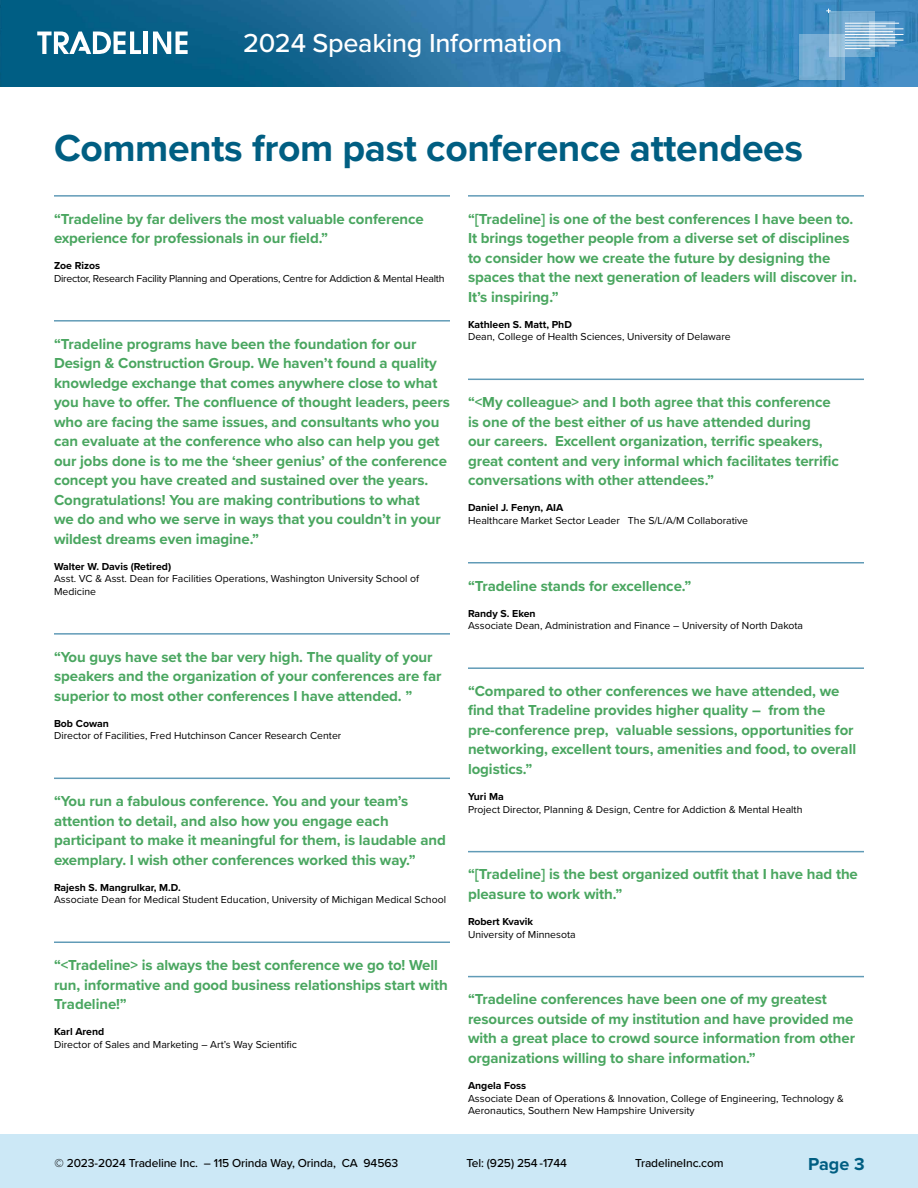
<style>
.page{position:relative;width:918px;height:1188px;background:#fff}
.page>*{position:absolute;margin:0;border:0;box-sizing:border-box;transform-origin:0 0}
.t1{font:700 39px "Proxima Nova";letter-spacing:-.01em;color:#005e82}
.t2{font:500 27px "Proxima Nova";letter-spacing:-.01em;color:#fff}
.t3{font:700 18px "Proxima Nova";color:#005e82}
.t4{font:700 15px/19.5px "Proxima Nova";letter-spacing:-.005em;color:#4aa660}
.t5{font:500 12px "Proxima Nova";letter-spacing:-.01em;color:#000}
.t6{font:10.5px/12.6px "Proxima Nova";color:#000}
.t7{font:700 10.5px "Proxima Nova";color:#000}
.t8{font:10.5px "Proxima Nova";letter-spacing:-.02em;color:#000}
</style>
<div class="page">
<img style="left:0;top:0;width:918px;height:86px">
<hr style="left:143px;top:32px;width:4px;height:22px;background:#fff">
<svg style="left:153px;top:32px;width:35px;height:22px"></svg>
<svg style="left:37px;top:32px;width:104px;height:22px"></svg>
<div style="left:0;top:1135px;width:918px;height:53px;background:#cce8f6"></div>
<hr style="left:845px;top:43px;width:52px;height:1px;background:#fff">
<hr style="left:845px;top:40px;width:58px;height:1px;background:#fff">
<hr style="left:845px;top:34px;width:58px;height:1px;background:#fff">
<hr style="left:845px;top:28px;width:58px;height:1px;background:#fff">
<hr style="left:845px;top:23px;width:54px;height:1px;background:#fff">
<svg style="left:829px;top:11px;width:45px;height:45px;background:#88b7d7"></svg>
<svg style="left:799px;top:34px;width:46px;height:46px;background:#7aafd4"></svg>
<svg style="left:870px;top:22px;width:25px;height:25px"></svg>
<svg style="left:826px;top:9px;width:5px;height:4px"></svg>
<hr style="left:54px;top:195px;width:396px;height:2px;background:#619bb7">
<hr style="left:54px;top:320px;width:396px;height:2px;background:#619bb7">
<hr style="left:54px;top:633px;width:396px;height:2px;background:#619bb7">
<hr style="left:54px;top:778px;width:396px;height:1px;background:#619bb7">
<hr style="left:54px;top:942px;width:396px;height:1px;background:#619bb7">
<hr style="left:468px;top:195px;width:396px;height:2px;background:#619bb7">
<hr style="left:468px;top:379px;width:396px;height:1px;background:#619bb7">
<hr style="left:468px;top:562px;width:396px;height:2px;background:#619bb7">
<hr style="left:468px;top:667px;width:396px;height:2px;background:#619bb7">
<hr style="left:468px;top:851px;width:396px;height:1px;background:#619bb7">
<hr style="left:468px;top:976px;width:396px;height:1px;background:#619bb7">
<h2 class="t2" style="left:243px;top:23px;width:321px">2024 Speaking Information</h2>
<h1 class="t1" style="left:54px;top:119px;width:751px">Comments from past conference attendees</h1>
<p class="t4" style="left:54px;top:209px;width:371px">“Tradeline by far delivers the most valuable conference experience for professionals in our field.”</p>
<p class="t7" style="left:54px;top:258px;width:48px">Zoe Rizos</p>
<p class="t8" style="left:54px;top:270px;width:392px">Director, Research Facility Planning and Operations, Centre for Addiction &amp; Mental Health</p>
<p class="t4" style="left:54px;top:333px;width:397px">“Tradeline programs have been the foundation for our Design &amp; Construction Group. We haven’t found a quality knowledge exchange that comes anywhere close to what you have to offer. The confluence of thought leaders, peers who are facing the same issues, and consultants who you can evaluate at the conference who also can help you get our jobs done is to me the ‘sheer genius’ of the conference concept you have created and sustained over the years.<br>Congratulations! You are making contributions to what<br>we do and who we serve in ways that you couldn’t in your wildest dreams even imagine.”</p>
<p class="t7" style="left:54px;top:558px;width:119px">Walter W. Davis (Retired)</p>
<p class="t6" style="left:54px;top:572px;width:367px">Asst. VC &amp; Asst. Dean for Facilities Operations, Washington University School of<br>Medicine</p>
<p class="t4" style="left:54px;top:647px;width:389px">“You guys have set the bar very high. The quality of your speakers and the organization of your conferences are far superior to most other conferences I have attended. ”</p>
<p class="t7" style="left:54px;top:715px;width:56px">Bob Cowan</p>
<p class="t6" style="left:54px;top:729px;width:289px">Director of Facilities, Fred Hutchinson Cancer Research Center</p>
<p class="t4" style="left:54px;top:791px;width:393px">“You run a fabulous conference. You and your team’s attention to detail, and also how you engage each participant to make it meaningful for them, is laudable and exemplary. I wish other conferences worked this way.”</p>
<p class="t7" style="left:54px;top:879px;width:128px">Rajesh S. Mangrulkar, M.D.</p>
<p class="t6" style="left:54px;top:893px;width:394px">Associate Dean for Medical Student Education, University of Michigan Medical School</p>
<p class="t4" style="left:54px;top:955px;width:395px">“&lt;Tradeline&gt; is always the best conference we go to! Well run, informative and good business relationships start with<br>Tradeline!”</p>
<p class="t7" style="left:54px;top:1024px;width:52px">Karl Arend</p>
<p class="t6" style="left:54px;top:1037px;width:245px">Director of Sales and Marketing – Art’s Way Scientific</p>
<p class="t4" style="left:468px;top:209px;width:390px">“[Tradeline] is one of the best conferences I have been to.<br>It brings together people from a diverse set of disciplines to consider how we create the future by designing the spaces that the next generation of leaders will discover in.<br>It’s inspiring.”</p>
<p class="t7" style="left:468px;top:316px;width:105px">Kathleen S. Matt, PhD</p>
<p class="t6" style="left:468px;top:330px;width:264px">Dean, College of Health Sciences, University of Delaware</p>
<p class="t4" style="left:468px;top:392px;width:373px">“&lt;My colleague&gt; and I both agree that this conference is one of the best either of us have attended during<br>our careers. Excellent organization, terrific speakers, great content and very informal which facilitates terrific conversations with other attendees.”</p>
<p class="t7" style="left:468px;top:500px;width:97px">Daniel J. Fenyn, AIA</p>
<p class="t6" style="left:468px;top:513px;width:282px">Healthcare Market Sector Leader The S/L/A/M Collaborative</p>
<p class="t4" style="left:468px;top:575px;width:225px">“Tradeline stands for excellence.”</p>
<p class="t7" style="left:468px;top:605px;width:69px">Randy S. Eken</p>
<p class="t6" style="left:468px;top:619px;width:337px">Associate Dean, Administration and Finance – University of North Dakota</p>
<p class="t4" style="left:468px;top:681px;width:390px">“Compared to other conferences we have attended, we find that Tradeline provides higher quality – from the pre-conference prep, valuable sessions, opportunities for networking, excellent tours, amenities and food, to overall logistics.”</p>
<p class="t7" style="left:468px;top:789px;width:37px">Yuri Ma</p>
<p class="t6" style="left:468px;top:802px;width:336px">Project Director, Planning &amp; Design, Centre for Addiction &amp; Mental Health</p>
<p class="t4" style="left:468px;top:864px;width:391px">“[Tradeline] is the best organized outfit that I have had the pleasure to work with.”</p>
<p class="t7" style="left:468px;top:914px;width:67px">Robert Kvavik</p>
<p class="t6" style="left:468px;top:927px;width:109px">University of Minnesota</p>
<p class="t4" style="left:468px;top:989px;width:389px">“Tradeline conferences have been one of my greatest resources outside of my institution and have provided me with a great place to crowd source information from other organizations willing to share information.”</p>
<p class="t7" style="left:468px;top:1078px;width:60px">Angela Foss</p>
<p class="t6" style="left:468px;top:1091px;width:377px">Associate Dean of Operations &amp; Innovation, College of Engineering, Technology &amp;<br>Aeronautics, Southern New Hampshire University</p>
<p class="t5" style="left:55px;top:1154px;width:345px">© 2023-2024 Tradeline Inc. – 115 Orinda Way, Orinda, CA 94563</p>
<p class="t5" style="left:467px;top:1154px;width:102px">Tel: (925) 254 -1744</p>
<p class="t5" style="left:635px;top:1154px;width:90px">TradelineInc.com</p>
<p class="t3" style="left:808px;top:1150px;width:58px">Page 3</p>
</div>
